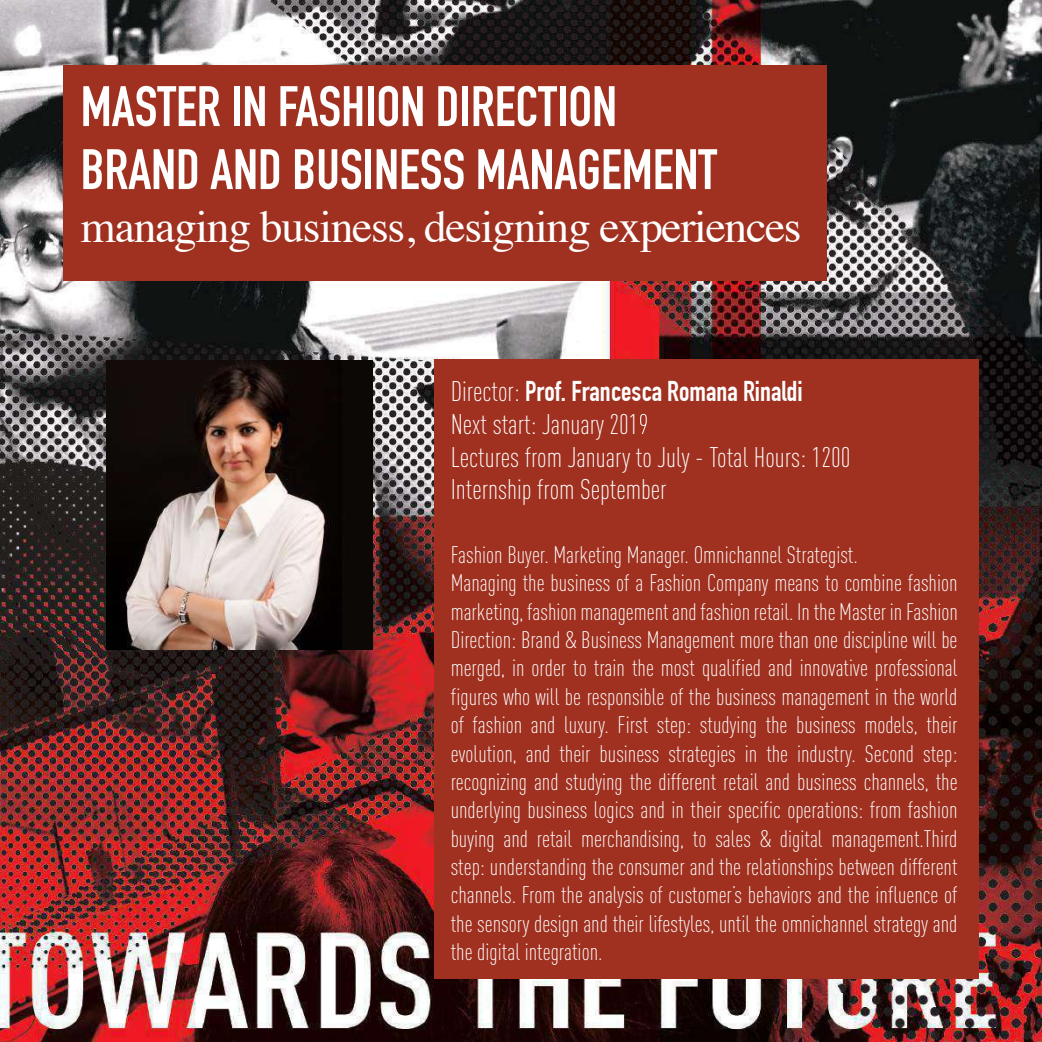
<style>
.page{position:relative;width:1042px;height:1042px;background:#fff}
.page>*{position:absolute;margin:0;border:0;box-sizing:border-box;transform-origin:0 0}
.t1{font:700 56px/63px "DIN Condensed";color:#fff}
.t2{font:45.5px "Times";letter-spacing:-.03em;color:#fff}
.t3{font:300 28px/32.7px "DIN Cond";color:#fff}
.t4{font:700 28px "DIN Condensed";color:#fff}
.t5{font:300 23.62px/28.3px "DIN Cond";color:#fff}
.s1{font-family:"DIN Cond";font-weight:300}
</style>
<div class="page">
<img style="left:0;top:0;width:1041px;height:1042px">
<div style="left:434px;top:360px;width:545px;height:619px;background:#a03120"></div>
<div style="left:63px;top:65px;width:763px;height:216px;background:#a03120"></div>
<svg style="left:640px;top:414px;width:7px;height:20px"></svg>
<img style="left:107px;top:360px;width:266px;height:290px">
<h1 class="t1" style="left:81px;top:75px;width:638px">MASTER IN FASHION DIRECTION<br>BRAND AND BUSINESS MANAGEMENT</h1>
<h2 class="t2" style="left:81px;top:184px;width:722px">managing business, designing experiences</h2>
<p class="t4" style="left:451px;top:375px;width:353px"><span class="s1">Director:</span> Prof. Francesca Romana Rinaldi</p>
<p class="t3" style="left:451px;top:408px;width:401px">Next start: January 201<br>Lectures from January to July - Total Hours: 1200<br>Internship from September</p>
<p class="t5" style="left:451px;top:540px;width:509px">Fashion Buyer. Marketing Manager. Omnichannel Strategist.<br>Managing the business of a Fashion Company means to combine fashion marketing, fashion management and fashion retail. In the Master in Fashion Direction: Brand &amp; Business Management more than one discipline will be merged, in order to train the most qualified and innovative professional figures who will be responsible of the business management in the world of fashion and luxury. First step: studying the business models, their evolution, and their business strategies in the industry. Second step: recognizing and studying the different retail and business channels, the underlying business logics and in their specific operations: from fashion buying and retail merchandising, to sales &amp; digital management.Third step: understanding the consumer and the relationships between different channels. From the analysis of customer’s behaviors and the influence of the sensory design and their lifestyles, until the omnichannel strategy and the digital integration.</p>
</div>
